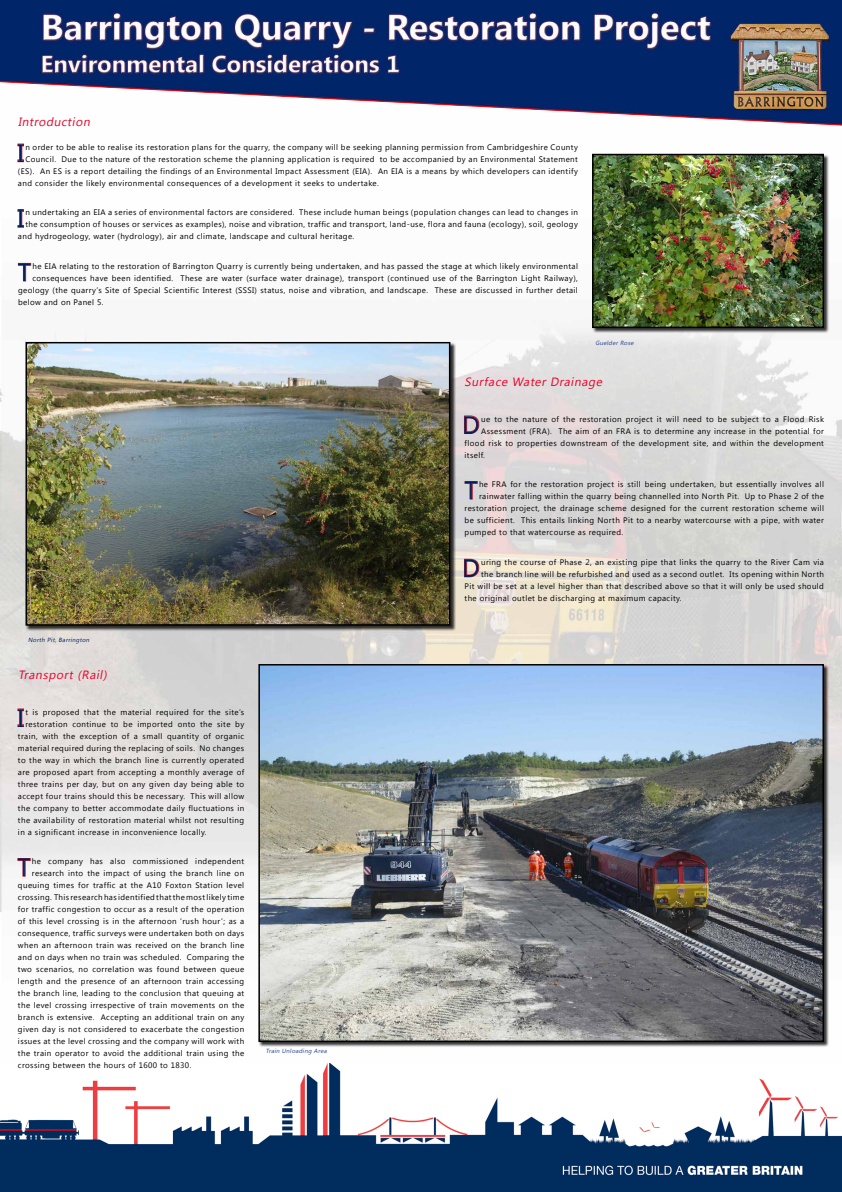
<style>
.page{position:relative;width:842px;height:1192px;background:#fff}
.page>*{position:absolute;margin:0;border:0;box-sizing:border-box;transform-origin:0 0}
.t1{font:25.15px "Khmer UI";color:#001f5b}
.t2{font:italic 12px "Khmer UI";color:#eb0029}
.t3{font:8px "Khmer UI";letter-spacing:.05em;color:#000}
.t4{font:italic 6px "Khmer UI";color:#25408f}
.t5{font:italic 6px "Khmer UI";color:#001f5b}
</style>
<div class="page">
<img style="left:0;top:153px;width:842px;height:1039px">
<img style="left:0;top:1064px;width:842px;height:127px">
<div style="left:259px;top:664px;width:571px;height:384px;background:#000;opacity:.8"></div>
<img style="left:261px;top:667px;width:560px;height:372px">
<div style="left:258px;top:664px;width:566px;height:378px;border:2px solid #000"></div>
<div style="left:26px;top:342px;width:430px;height:289px;background:#000;opacity:.8"></div>
<img style="left:29px;top:345px;width:418px;height:278px">
<div style="left:26px;top:342px;width:424px;height:284px;border:2px solid #000"></div>
<svg style="left:17px;top:143px;width:7px;height:20px"></svg>
<svg style="left:17px;top:209px;width:7px;height:19px"></svg>
<svg style="left:18px;top:262px;width:14px;height:20px"></svg>
<svg style="left:464px;top:415px;width:16px;height:20px"></svg>
<svg style="left:464px;top:481px;width:14px;height:19px"></svg>
<svg style="left:464px;top:558px;width:16px;height:20px"></svg>
<svg style="left:17px;top:708px;width:7px;height:20px"></svg>
<svg style="left:17px;top:858px;width:14px;height:19px"></svg>
<div style="left:592px;top:154px;width:238px;height:180px;background:#000;opacity:.8"></div>
<img style="left:595px;top:157px;width:226px;height:168px">
<div style="left:592px;top:154px;width:232px;height:174px;border:2px solid #000"></div>
<img style="left:0;top:0;width:842px;height:126px">
<h2 class="t2" style="left:18px;top:115px;width:76px">Introduction</h2>
<h1 class="t1" style="left:17px;top:138px;width:8px">I</h1>
<p class="t3" style="left:25px;top:142px;width:554px">n order to be able to realise its restoration plans for the quarry, the company will be seeking planning permission from Cambridgeshire County</p>
<p class="t3" style="left:25px;top:154px;width:554px">Council. Due to the nature of the restoration scheme the planning application is required to be accompanied by an Environmental Statement</p>
<p class="t3" style="left:18px;top:166px;width:561px">(ES). An ES is a report detailing the findings of an Environmental Impact Assessment (EIA). An EIA is a means by which developers can identify</p>
<p class="t3" style="left:18px;top:178px;width:362px">and consider the likely environmental consequences of a development it seeks to undertake.</p>
<h1 class="t1" style="left:17px;top:204px;width:8px">I</h1>
<p class="t3" style="left:25px;top:208px;width:554px">n undertaking an EIA a series of environmental factors are considered. These include human beings (population changes can lead to changes in</p>
<p class="t3" style="left:25px;top:220px;width:554px">the consumption of houses or services as examples), noise and vibration, traffic and transport, land-use, flora and fauna (ecology), soil, geology</p>
<p class="t3" style="left:18px;top:232px;width:338px">and hydrogeology, water (hydrology), air and climate, landscape and cultural heritage.</p>
<h1 class="t1" style="left:18px;top:258px;width:15px">T</h1>
<p class="t3" style="left:32px;top:262px;width:547px">he EIA relating to the restoration of Barrington Quarry is currently being undertaken, and has passed the stage at which likely environmental</p>
<p class="t3" style="left:32px;top:274px;width:547px">consequences have been identified. These are water (surface water drainage), transport (continued use of the Barrington Light Railway),</p>
<p class="t3" style="left:18px;top:286px;width:561px">geology (the quarry’s Site of Special Scientific Interest (SSSI) status, noise and vibration, and landscape. These are discussed in further detail</p>
<p class="t3" style="left:18px;top:298px;width:87px">below and on Panel 5.</p>
<p class="t4" style="left:595px;top:339px;width:41px">Guelder Rose</p>
<p class="t5" style="left:28px;top:636px;width:64px">North Pit, Barrington</p>
<h2 class="t2" style="left:18px;top:667px;width:93px">Transport (Rail)</h2>
<h1 class="t1" style="left:17px;top:703px;width:8px">I</h1>
<p class="t3" style="left:25px;top:707px;width:220px">t is proposed that the material required for the site’s</p>
<p class="t3" style="left:25px;top:719px;width:220px">restoration continue to be imported onto the site by</p>
<p class="t3" style="left:18px;top:731px;width:228px">train, with the exception of a small quantity of organic</p>
<p class="t3" style="left:18px;top:743px;width:228px">material required during the replacing of soils. No changes</p>
<p class="t3" style="left:18px;top:755px;width:228px">to the way in which the branch line is currently operated</p>
<p class="t3" style="left:18px;top:767px;width:228px">are proposed apart from accepting a monthly average of</p>
<p class="t3" style="left:18px;top:779px;width:228px">three trains per day, but on any given day being able to</p>
<p class="t3" style="left:18px;top:791px;width:228px">accept four trains should this be necessary. This will allow</p>
<p class="t3" style="left:18px;top:803px;width:228px">the company to better accommodate daily fluctuations in</p>
<p class="t3" style="left:18px;top:815px;width:228px">the availability of restoration material whilst not resulting</p>
<p class="t3" style="left:18px;top:827px;width:190px">in a significant increase in inconvenience locally.</p>
<h1 class="t1" style="left:17px;top:853px;width:15px">T</h1>
<p class="t3" style="left:32px;top:857px;width:214px">he company has also commissioned independent</p>
<p class="t3" style="left:32px;top:869px;width:214px">research into the impact of using the branch line on</p>
<p class="t3" style="left:18px;top:881px;width:228px">queuing times for traffic at the A10 Foxton Station level</p>
<p class="t3" style="left:18px;top:893px;width:228px">crossing. This research has identified that the most likely time</p>
<p class="t3" style="left:18px;top:905px;width:228px">for traffic congestion to occur as a result of the operation</p>
<p class="t3" style="left:18px;top:917px;width:228px">of this level crossing is in the afternoon ‘rush hour’; as a</p>
<p class="t3" style="left:18px;top:929px;width:228px">consequence, traffic surveys were undertaken both on days</p>
<p class="t3" style="left:18px;top:941px;width:228px">when an afternoon train was received on the branch line</p>
<p class="t3" style="left:18px;top:953px;width:228px">and on days when no train was scheduled. Comparing the</p>
<p class="t3" style="left:18px;top:965px;width:228px">two scenarios, no correlation was found between queue</p>
<p class="t3" style="left:18px;top:977px;width:228px">length and the presence of an afternoon train accessing</p>
<p class="t3" style="left:18px;top:989px;width:228px">the branch line, leading to the conclusion that queuing at</p>
<p class="t3" style="left:18px;top:1001px;width:228px">the level crossing irrespective of train movements on the</p>
<p class="t3" style="left:18px;top:1013px;width:228px">branch is extensive. Accepting an additional train on any</p>
<p class="t3" style="left:18px;top:1025px;width:228px">given day is not considered to exacerbate the congestion</p>
<p class="t3" style="left:18px;top:1037px;width:228px">issues at the level crossing and the company will work with</p>
<p class="t3" style="left:18px;top:1049px;width:228px">the train operator to avoid the additional train using the</p>
<p class="t3" style="left:18px;top:1061px;width:175px">crossing between the hours of 1600 to 1830.</p>
<p class="t4" style="left:266px;top:1048px;width:64px">Train Unloading Area</p>
<h2 class="t2" style="left:465px;top:374px;width:142px">Surface Water Drainage</h2>
<h1 class="t1" style="left:462px;top:410px;width:19px">D</h1>
<p class="t3" style="left:481px;top:414px;width:344px">ue to the nature of the restoration project it will need to be subject to a Flood Risk</p>
<p class="t3" style="left:481px;top:426px;width:344px">Assessment (FRA). The aim of an FRA is to determine any increase in the potential for</p>
<p class="t3" style="left:465px;top:438px;width:361px">flood risk to properties downstream of the development site, and within the development</p>
<p class="t3" style="left:465px;top:450px;width:22px">itself.</p>
<h1 class="t1" style="left:465px;top:476px;width:15px">T</h1>
<p class="t3" style="left:479px;top:480px;width:346px">he FRA for the restoration project is still being undertaken, but essentially involves all</p>
<p class="t3" style="left:479px;top:492px;width:346px">rainwater falling within the quarry being channelled into North Pit. Up to Phase 2 of the</p>
<p class="t3" style="left:465px;top:504px;width:361px">restoration project, the drainage scheme designed for the current restoration scheme will</p>
<p class="t3" style="left:465px;top:516px;width:361px">be sufficient. This entails linking North Pit to a nearby watercourse with a pipe, with water</p>
<p class="t3" style="left:465px;top:528px;width:160px">pumped to that watercourse as required.</p>
<h1 class="t1" style="left:462px;top:554px;width:19px">D</h1>
<p class="t3" style="left:481px;top:557px;width:344px">uring the course of Phase 2, an existing pipe that links the quarry to the River Cam via</p>
<p class="t3" style="left:481px;top:569px;width:344px">the branch line will be refurbished and used as a second outlet. Its opening within North</p>
<p class="t3" style="left:465px;top:581px;width:361px">Pit will be set at a level higher than that described above so that it will only be used should</p>
<p class="t3" style="left:465px;top:593px;width:219px">the original outlet be discharging at maximum capacity.</p>
</div>
